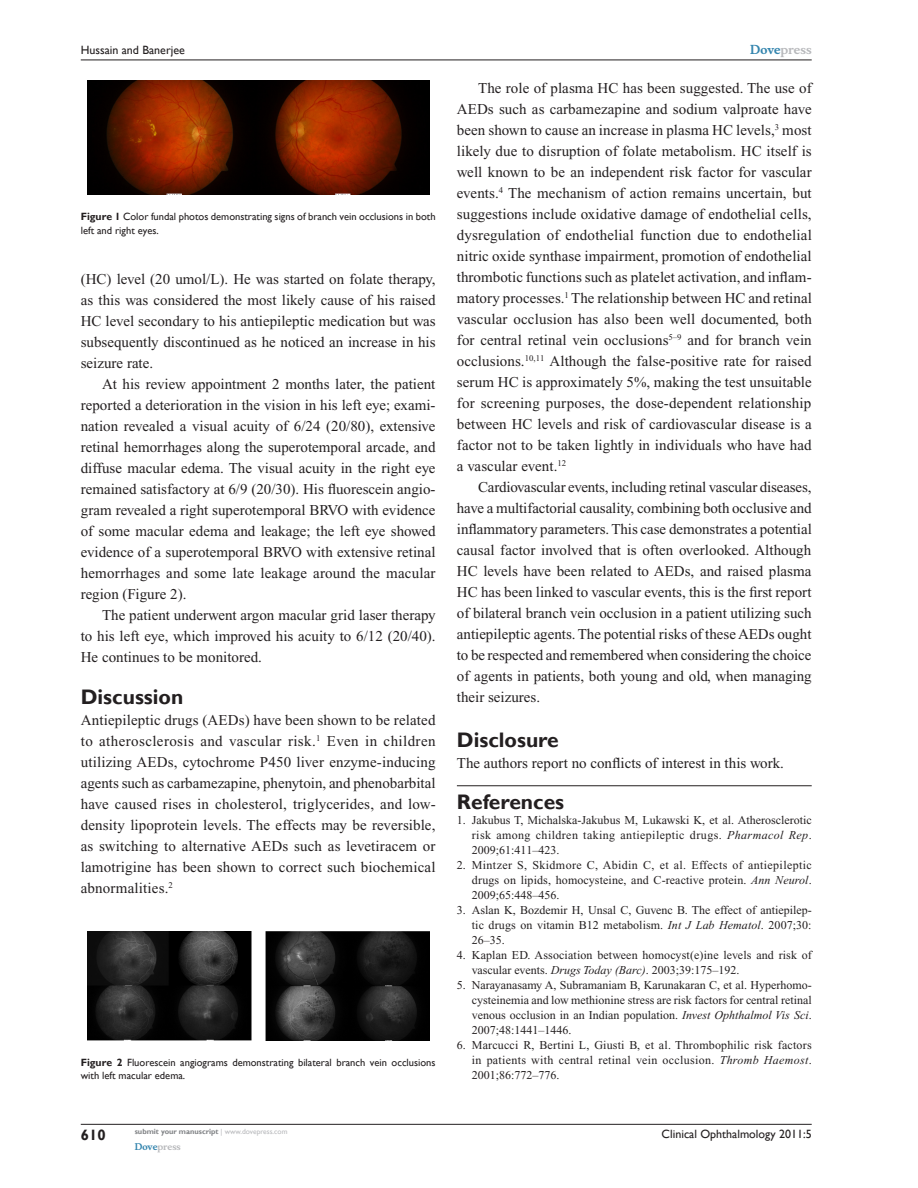
<style>
.page{position:relative;width:918px;height:1188px;background:#fff}
.page>*{position:absolute;margin:0;border:0;box-sizing:border-box;transform-origin:0 0}
.t1{font:700 21px "Gill Sans";color:#231f20}
.t2{font:15px/21px "Times New Roman";color:#231f20;text-align:justify}
.t3{font:700 15px "Gill Sans";color:#231f20}
.t4{font:12px/15px "Times New Roman";letter-spacing:.01em;color:#231f20;text-align:justify}
.t5{font:12px "Gill Sans";color:#231f20}
.t6{font:700 12px "Musee";color:#b8b9bc}
.t7{font:10.5px/13.5px "Gill Sans";color:#231f20}
.t8{font:700 9px "Musee";color:#b8b9bc}
.t9{font:700 7.5px "Gill Sans";color:#808285}
.s1{font-weight:700}
.s2{font-weight:400;color:#b8b9bc}
.s3{color:#3485ae}
.s4{font-style:italic}
</style>
<div class="page">
<hr style="left:81px;top:1124px;width:731px;height:1px;background:#231f20">
<hr style="left:81px;top:60px;width:731px;height:1px;background:#231f20">
<hr style="left:457px;top:785px;width:355px;height:1px;background:#231f20">
<img style="left:87px;top:81px;width:342px;height:114px">
<img style="left:87px;top:932px;width:342px;height:109px">
<p class="t5" style="left:81px;top:43px;width:106px">Hussain and Banerjee</p>
<p class="t7" style="left:81px;top:210px;width:356px"><span class="s1">Figure 1</span> Color fundal photos demonstrating signs of branch vein occlusions in both left and right eyes.</p>
<p class="t2" style="left:81px;top:269px;width:356px">(HC) level (20 umol/L). He was started on folate therapy, as this was considered the most likely cause of his raised HC level secondary to his antiepileptic medication but was subsequently discontinued as he noticed an increase in his seizure rate.</p>
<p class="t2" style="left:81px;top:374px;width:356px;text-indent:21px">At his review appointment 2 months later, the patient reported a deterioration in the vision in his left eye; exami&shy;nation revealed a visual acuity of 6/24 (20/80), extensive retinal hemorrhages along the superotemporal arcade, and diffuse macular edema. The visual acuity in the right eye remained satisfactory at 6/9 (20/30). His fluorescein angio&shy;gram revealed a right superotemporal BRVO with evidence of some macular edema and leakage; the left eye showed evidence of a superotemporal BRVO with extensive retinal hemorrhages and some late leakage around the macular region (Figure 2).</p>
<p class="t2" style="left:81px;top:605px;width:356px;text-indent:21px">The patient underwent argon macular grid laser therapy to his left eye, which improved his acuity to 6/12 (20/40).<br>He continues to be monitored.</p>
<h1 class="t1" style="left:81px;top:684px;width:104px">Discussion</h1>
<p class="t2" style="left:81px;top:710px;width:357px">Antiepileptic drugs (AEDs) have been shown to be related to atherosclerosis and vascular risk.<sup>1</sup> Even in children utilizing AEDs, cytochrome P450 liver enzyme-inducing agents such as carbamezapine, phenytoin, and phenobarbital have caused rises in cholesterol, triglycerides, and low&shy;density lipoprotein levels. The effects may be reversible, as switching to alternative AEDs such as levetiracem or lamotrigine has been shown to correct such biochemical abnormalities.<sup>2</sup></p>
<p class="t7" style="left:81px;top:1056px;width:356px"><span class="s1">Figure 2</span> Fluorescein angiograms demonstrating bilateral branch vein occlusions with left macular edema.</p>
<p class="t3" style="left:81px;top:1126px;width:26px">610</p>
<p class="t9" style="left:135px;top:1127px;width:154px">submit your manuscript <span class="s2">| www.dovepress.com</span></p>
<p class="t8" style="left:135px;top:1141px;width:48px"><span class="s3">Dove</span>press</p>
<p class="t6" style="left:750px;top:43px;width:63px"><span class="s3">Dove</span>press</p>
<p class="t2" style="left:457px;top:77px;width:357px;text-indent:21px">The role of plasma HC has been suggested. The use of AEDs such as carbamezapine and sodium valproate have been shown to cause an increase in plasma HC levels,<sup>3</sup> most likely due to disruption of folate metabolism. HC itself is well known to be an independent risk factor for vascular events.<sup>4</sup> The mechanism of action remains uncertain, but suggestions include oxidative damage of endothelial cells, dysregulation of endothelial function due to endothelial nitric oxide synthase impairment, promotion of endothelial thrombotic functions such as platelet activation, and inflam&shy;matory processes.<sup>1</sup> The relationship between HC and retinal vascular occlusion has also been well documented, both for central retinal vein occlusions<sup>5–9</sup> and for branch vein occlusions.<sup>10,11</sup> Although the false-positive rate for raised serum HC is approximately 5%, making the test unsuitable for screening purposes, the dose-dependent relationship between HC levels and risk of cardiovascular disease is a factor not to be taken lightly in individuals who have had a vascular event.<sup>12</sup></p>
<p class="t2" style="left:457px;top:476px;width:357px;text-indent:21px">Cardiovascular events, including retinal vascular diseases, have a multifactorial causality, combining both occlusive and inflammatory parameters. This case demonstrates a potential causal factor involved that is often overlooked. Although HC levels have been related to AEDs, and raised plasma HC has been linked to vascular events, this is the first report of bilateral branch vein occlusion in a patient utilizing such antiepileptic agents. The potential risks of these AEDs ought to be respected and remembered when considering the choice of agents in patients, both young and old, when managing their seizures.</p>
<h1 class="t1" style="left:457px;top:727px;width:103px">Disclosure</h1>
<p class="t2" style="left:457px;top:752px;width:329px">The authors report no conflicts of interest in this work.</p>
<h1 class="t1" style="left:457px;top:789px;width:109px">References</h1>
<p class="t4" style="left:472px;top:812px;width:341px;text-indent:-15px">1. Jakubus T, Michalska-Jakubus M, Lukawski K, et al. Atherosclerotic risk among children taking antiepileptic drugs. <span class="s4">Pharmacol Rep</span>.<br>2009;61:411–423.</p>
<p class="t4" style="left:472px;top:857px;width:341px;text-indent:-15px">2. Mintzer S, Skidmore C, Abidin C, et al. Effects of antiepileptic drugs on lipids, homocysteine, and C-reactive protein. <span class="s4">Ann Neurol</span>.<br>2009;65:448–456.</p>
<p class="t4" style="left:472px;top:902px;width:341px;text-indent:-15px">3. Aslan K, Bozdemir H, Unsal C, Guvenc B. The effect of antiepilep&shy;tic drugs on vitamin B12 metabolism. <span class="s4">Int J Lab Hematol</span>. 2007;30:<br>26–35.</p>
<p class="t4" style="left:472px;top:947px;width:342px;text-indent:-15px">4. Kaplan ED. Association between homocyst(e)ine levels and risk of vascular events. <span class="s4">Drugs Today (Barc)</span>. 2003;39:175–192.</p>
<p class="t4" style="left:472px;top:977px;width:341px;text-indent:-15px">5. Narayanasamy A, Subramaniam B, Karunakaran C, et al. Hyperhomo&shy;cysteinemia and low methionine stress are risk factors for central retinal venous occlusion in an Indian population. <span class="s4">Invest Ophthalmol Vis Sci</span>.<br>2007;48:1441–1446.</p>
<p class="t4" style="left:472px;top:1037px;width:341px;text-indent:-15px">6. Marcucci R, Bertini L, Giusti B, et al. Thrombophilic risk factors in patients with central retinal vein occlusion. <span class="s4">Thromb Haemost</span>.<br>2001;86:772–776.</p>
<p class="t5" style="left:662px;top:1127px;width:152px">Clinical Ophthalmology 2011:5</p>
</div>
